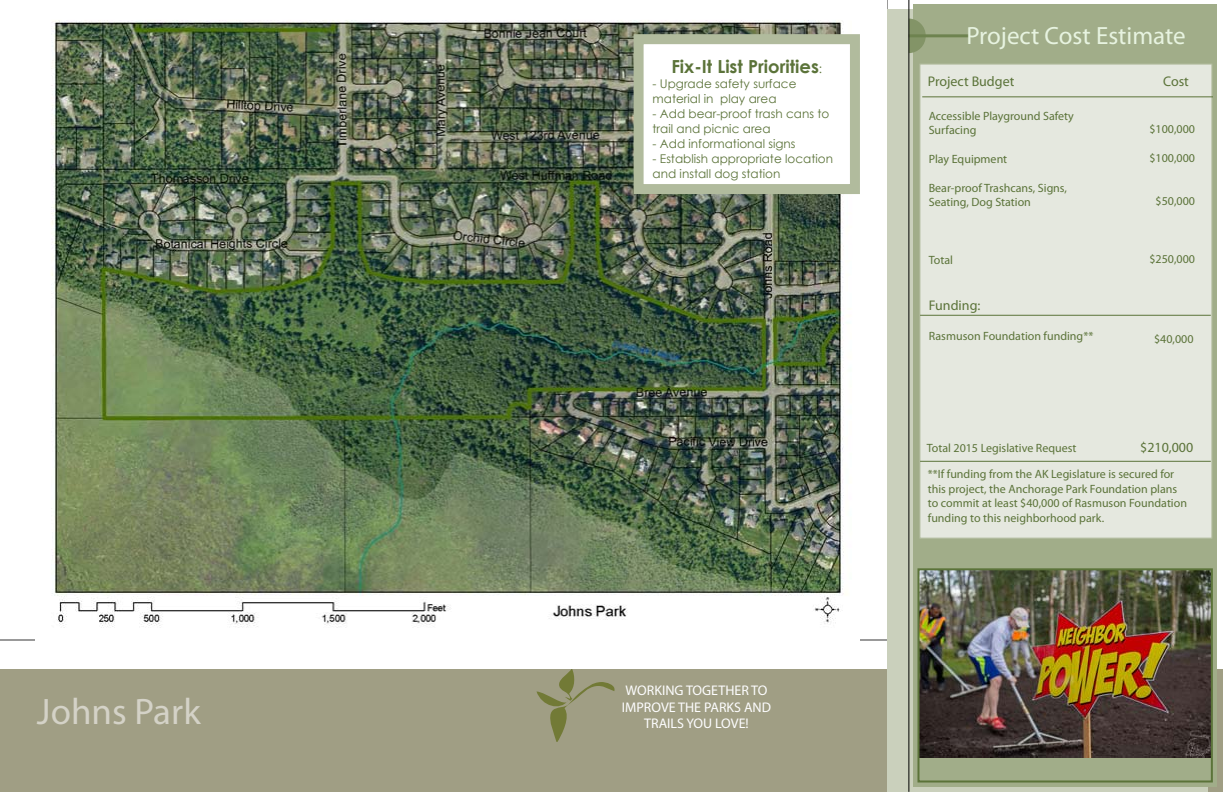
<style>
.page{position:relative;width:1224px;height:792px;background:#fff}
.page>*{position:absolute;margin:0;border:0;box-sizing:border-box;transform-origin:0 0}
.t1{font:37px "Myriad Pro";color:#d4d2c7}
.t2{font:25px "Myriad Pro";color:#e7f3e0}
.t3{font:700 18px "Century Gothic";color:#5b7339}
.t4{font:14px/16.8px "Myriad Pro";color:#fdfdfe;text-align:center}
.t5{font:14px "Myriad Pro";color:#5b7339}
.t6{font:12px/14.4px "Myriad Pro";color:#5b7339}
.t7{font:12px/15px "Century Gothic";color:#5b7339}
.s1{font-weight:400;font-size:12px}
</style>
<div class="page">
<div style="left:0;top:670px;width:1223px;height:122px;background:#a09e84"></div>
<svg style="left:887px;top:9px;width:320px;height:783px;background:#bcc1af"></svg>
<div style="left:913px;top:5px;width:303px;height:782px;background:#a1ad89"></div>
<svg style="left:909px;top:19px;width:17px;height:34px"></svg>
<hr style="left:909px;top:34px;width:60px;height:3px;background:#6e834f">
<div style="left:919px;top:64px;width:293px;height:475px;background:#e5e8df;border:1px solid #b9c2a7"></div>
<hr style="left:922px;top:96px;width:291px;height:1px;background:#5b7339">
<hr style="left:908px;top:0;width:1px;height:792px;background:#000">
<hr style="left:920px;top:315px;width:291px;height:1px;background:#5b7339">
<img style="left:920px;top:571px;width:290px;height:187px">
<div style="left:917px;top:568px;width:296px;height:214px;border:2px solid #5b7339"></div>
<hr style="left:920px;top:461px;width:291px;height:1px;background:#5b7339">
<svg style="left:536px;top:670px;width:79px;height:71px"></svg>
<img style="left:51px;top:20px;width:793px;height:608px">
<div style="left:639px;top:39px;width:216px;height:150px;background:#fff"></div>
<div style="left:634px;top:34px;width:226px;height:160px;border:10px solid #b1bb9d"></div>
<h1 class="t1" style="left:37px;top:689px;width:165px">Johns Park</h1>
<h3 class="t3" style="left:671px;top:52px;width:152px">Fix-It List Priorities<span class="s1">:</span></h3>
<p class="t7" style="left:653px;top:76px;width:145px">- Upgrade safety surface material in play area</p>
<p class="t7" style="left:653px;top:106px;width:178px">- Add bear-proof trash cans to trail and picnic area</p>
<p class="t7" style="left:653px;top:136px;width:145px">- Add informational signs</p>
<p class="t7" style="left:653px;top:151px;width:182px">- Establish appropriate location and install dog station</p>
<p class="t4" style="left:622px;top:681px;width:151px">WORKING TOGETHER TO<br>IMPROVE THE PARKS AND<br>TRAILS YOU LOVE!</p>
<h2 class="t2" style="left:966px;top:21px;width:221px">Project Cost Estimate</h2>
<p class="t5" style="left:928px;top:72px;width:88px">Project Budget</p>
<p class="t5" style="left:1163px;top:72px;width:27px">Cost</p>
<p class="t6" style="left:929px;top:108px;width:147px">Accessible Playground Safety<br>Surfacing</p>
<p class="t6" style="left:929px;top:151px;width:80px">Play Equipment</p>
<p class="t6" style="left:929px;top:180px;width:140px">Bear-proof Trashcans, Signs,<br>Seating, Dog Station</p>
<p class="t6" style="left:1149px;top:121px;width:47px">$100,000</p>
<p class="t6" style="left:1149px;top:150px;width:47px">$100,000</p>
<p class="t6" style="left:1156px;top:193px;width:41px">$50,000</p>
<p class="t6" style="left:929px;top:252px;width:26px">Total</p>
<p class="t5" style="left:929px;top:297px;width:53px">Funding:</p>
<p class="t6" style="left:929px;top:329px;width:166px">Rasmuson Foundation funding**</p>
<p class="t6" style="left:1149px;top:251px;width:47px">$250,000</p>
<p class="t6" style="left:1154px;top:331px;width:41px">$40,000</p>
<p class="t6" style="left:927px;top:440px;width:151px">Total 2015 Legislative Request</p>
<p class="t5" style="left:1140px;top:439px;width:55px">$210,000</p>
<p class="t6" style="left:928px;top:467px;width:261px">**If funding from the AK Legislature is secured for this project, the Anchorage Park Foundation plans to commit at least $40,000 of Rasmuson Foundation funding to this neighborhood park.</p>
</div>
